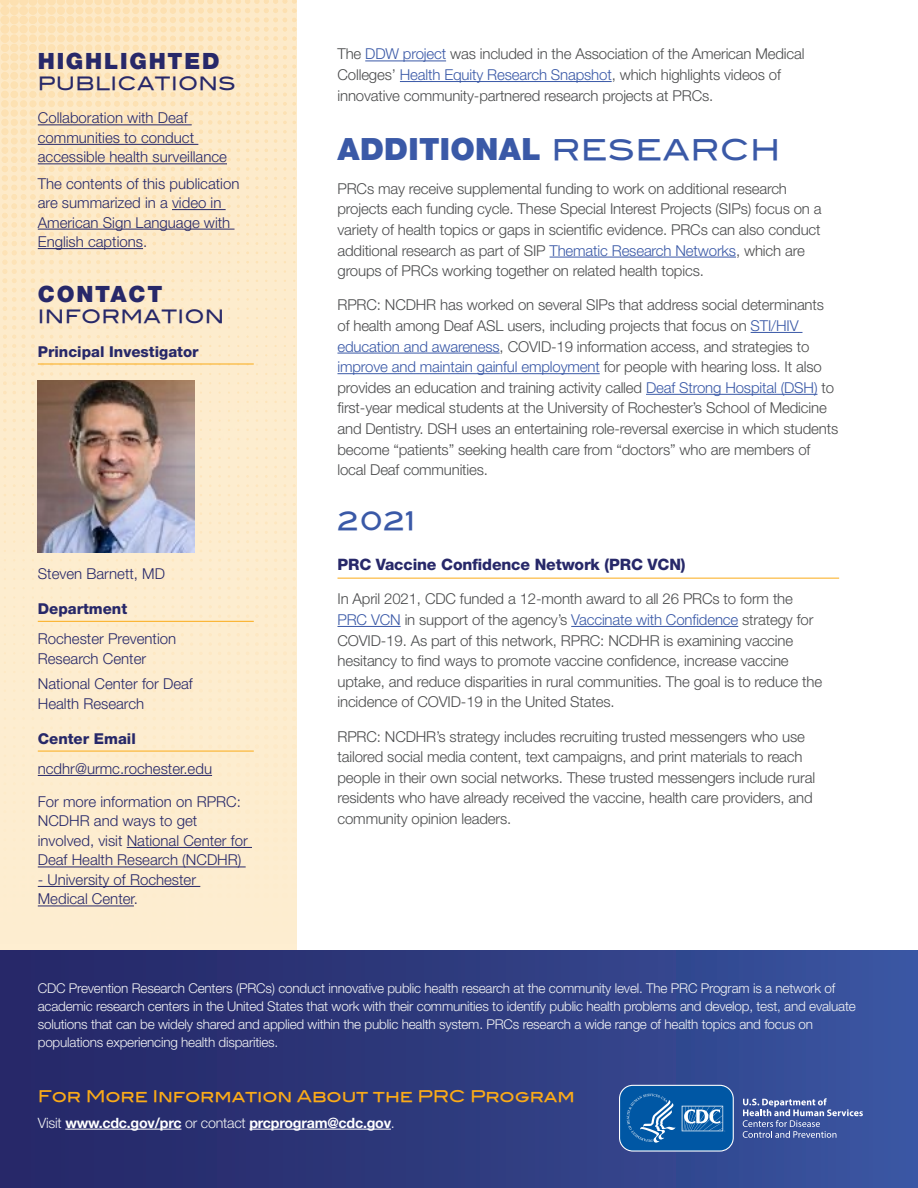
<style>
.page{position:relative;width:918px;height:1188px;background:#fff}
.page>*{position:absolute;margin:0;border:0;box-sizing:border-box;transform-origin:0 0}
.t1{font:900 30.75px "Helvetica Neue LT Std";letter-spacing:.01em;color:#3a59a7}
.t2{font:25.5px "Blair Md ITCTT Medium";color:#3a59a7}
.t3{font:900 22.5px "Helvetica Neue LT Std";letter-spacing:.08em;color:#272869}
.t4{font:18.3px "Blair Md ITCTT Medium";letter-spacing:.02em;color:#272869}
.t5{font:16.2px "Blair Md ITCTT Medium";letter-spacing:-.01em;color:#fbab18}
.t6{font:800 15.75px "Helvetica Neue LT Std";letter-spacing:-.01em;color:#272869}
.t7{font:300 15px/20.7px "Helvetica Neue LT Std";letter-spacing:-.01em;color:#4b4c4d}
.t8{font:300 15px/19.5px "Helvetica Neue LT Std";color:#272869}
.t9{font:800 15px "Helvetica Neue LT Std";color:#272869}
.t10{font:700 14.25px "Helvetica Neue LT Std";letter-spacing:-.015em;color:#fff}
.t11{font:300 13.5px/18px "Helvetica Neue LT Std";letter-spacing:-.015em;color:#f2f3f4}
.s1{color:#3a59a7}
.s2{font-family:"Blair Md ITCTT Medium";font-weight:400;font-size:28.5px}
.s3{font-weight:300;color:#f2f3f4}
</style>
<div class="page">
<hr style="left:365px;top:61px;width:81px;height:1px;background:#3a59a7">
<hr style="left:400px;top:81px;width:212px;height:1px;background:#3a59a7">
<hr style="left:550px;top:257px;width:186px;height:1px;background:#3a59a7">
<hr style="left:751px;top:332px;width:51px;height:1px;background:#3a59a7">
<hr style="left:338px;top:353px;width:162px;height:1px;background:#3a59a7">
<hr style="left:338px;top:373px;width:262px;height:1px;background:#3a59a7">
<hr style="left:646px;top:394px;width:171px;height:1px;background:#3a59a7">
<hr style="left:338px;top:578px;width:501px;height:1px;background:#fbab18">
<hr style="left:338px;top:626px;width:63px;height:1px;background:#3a59a7">
<hr style="left:571px;top:626px;width:167px;height:1px;background:#3a59a7">
<img style="left:0;top:0;width:297px;height:950px">
<hr style="left:38px;top:124px;width:154px;height:1px;background:#272869">
<hr style="left:38px;top:144px;width:160px;height:1px;background:#272869">
<hr style="left:38px;top:163px;width:189px;height:1px;background:#272869">
<hr style="left:172px;top:209px;width:54px;height:1px;background:#272869">
<hr style="left:38px;top:229px;width:197px;height:1px;background:#272869">
<hr style="left:38px;top:248px;width:105px;height:1px;background:#272869">
<hr style="left:38px;top:364px;width:216px;height:1px;background:#fbab18">
<img style="left:38px;top:380px;width:156px;height:173px">
<hr style="left:38px;top:621px;width:216px;height:1px;background:#fbab18">
<hr style="left:38px;top:751px;width:216px;height:1px;background:#fbab18">
<hr style="left:38px;top:775px;width:174px;height:1px;background:#272869">
<hr style="left:127px;top:847px;width:125px;height:1px;background:#272869">
<hr style="left:38px;top:867px;width:208px;height:1px;background:#272869">
<hr style="left:38px;top:886px;width:162px;height:1px;background:#272869">
<hr style="left:38px;top:906px;width:96px;height:1px;background:#272869">
<div style="left:0;top:950px;width:918px;height:238px;background:linear-gradient(to right,#252563,#39549f)"></div>
<hr style="left:65px;top:1129px;width:116px;height:1px;background:#fff">
<hr style="left:249px;top:1129px;width:142px;height:1px;background:#fff">
<svg style="left:743px;top:1098px;width:120px;height:40px;background:#5b6fac"></svg>
<svg style="left:618px;top:1084px;width:116px;height:68px;background:#266eaf"></svg>
<h3 class="t3" style="left:38px;top:48px;width:183px">HIGHLIGHTED</h3>
<p class="t4" style="left:38px;top:69px;width:199px">PUBLICATIONS</p>
<p class="t8" style="left:38px;top:108px;width:191px">Collaboration with Deaf communities to conduct accessible health surveillance</p>
<p class="t8" style="left:38px;top:173px;width:203px">The contents of this publication are summarized in a video in<br>American Sign Language with<br>English captions.</p>
<h3 class="t3" style="left:38px;top:280px;width:126px">CONTACT</h3>
<p class="t4" style="left:38px;top:302px;width:188px">INFORMATION</p>
<p class="t9" style="left:38px;top:343px;width:162px">Principal Investigator</p>
<p class="t8" style="left:38px;top:564px;width:129px">Steven Barnett, MD</p>
<p class="t9" style="left:38px;top:600px;width:91px">Department</p>
<p class="t8" style="left:38px;top:629px;width:140px">Rochester Prevention<br>Research Center</p>
<p class="t8" style="left:38px;top:674px;width:157px">National Center for Deaf<br>Health Research</p>
<p class="t9" style="left:38px;top:730px;width:100px">Center Email</p>
<p class="t8" style="left:38px;top:759px;width:176px">ncdhr@urmc.rochester.edu</p>
<p class="t8" style="left:38px;top:792px;width:212px">For more information on RPRC:<br>NCDHR and ways to get involved, visit National Center for<br>Deaf Health Research (NCDHR)</p>
<p class="t8" style="left:38px;top:870px;width:160px">- University of Rochester<br>Medical Center.</p>
<p class="t7" style="left:337px;top:43px;width:469px">The <span class="s1">DDW project</span> was included in the Association of the American Medical<br>Colleges’ <span class="s1">Health Equity Research Snapshot</span>, which highlights videos of innovative community-partnered research projects at PRCs.</p>
<h1 class="t1" style="left:338px;top:130px;width:444px">ADDITIONAL <span class="s2">RESEARCH</span></h1>
<p class="t7" style="left:338px;top:178px;width:486px">PRCs may receive supplemental funding to work on additional research projects each funding cycle. These Special Interest Projects (SIPs) focus on a variety of health topics or gaps in scientific evidence. PRCs can also conduct additional research as part of SIP <span class="s1">Thematic Research Networks</span>, which are groups of PRCs working together on related health topics.</p>
<p class="t7" style="left:337px;top:294px;width:502px">RPRC: NCDHR has worked on several SIPs that address social determinants of health among Deaf ASL users, including projects that focus on <span class="s1">STI/HIV education and awareness</span>, COVID-19 information access, and strategies to <span class="s1">improve and maintain gainful employment</span> for people with hearing loss. It also provides an education and training activity called <span class="s1">Deaf Strong Hospital (DSH)</span> to first-year medical students at the University of Rochester’s School of Medicine and Dentistry. DSH uses an entertaining role-reversal exercise in which students become “patients” seeking health care from “doctors” who are members of local Deaf communities.</p>
<h2 class="t2" style="left:337px;top:500px;width:79px">2021</h2>
<p class="t6" style="left:337px;top:555px;width:350px">PRC Vaccine Confidence Network (PRC VCN)</p>
<p class="t7" style="left:337px;top:588px;width:486px">In April 2021, CDC funded a 12-month award to all 26 PRCs to form the <span class="s1">PRC VCN</span> in support of the agency’s <span class="s1">Vaccinate with Confidence</span> strategy for COVID-19. As part of this network, RPRC: NCDHR is examining vaccine hesitancy to find ways to promote vaccine confidence, increase vaccine uptake, and reduce disparities in rural communities. The goal is to reduce the incidence of COVID-19 in the United States.</p>
<p class="t7" style="left:337px;top:726px;width:479px">RPRC: NCDHR’s strategy includes recruiting trusted messengers who use tailored social media content, text campaigns, and print materials to reach people in their own social networks. These trusted messengers include rural residents who have already received the vaccine, health care providers, and community opinion leaders.</p>
<p class="t11" style="left:38px;top:979px;width:820px">CDC Prevention Research Centers (PRCs) conduct innovative public health research at the community level. The PRC Program is a network of academic research centers in the United States that work with their communities to identify public health problems and develop, test, and evaluate solutions that can be widely shared and applied within the public health system. PRCs research a wide range of health topics and focus on populations experiencing health disparities.</p>
<p class="t5" style="left:38px;top:1083px;width:538px">For More Information About the PRC Program</p>
<p class="t10" style="left:38px;top:1114px;width:359px"><span class="s3">Visit</span> www.cdc.gov/prc <span class="s3">or contact</span> prcprogram@cdc.gov<span class="s3">.</span></p>
</div>
